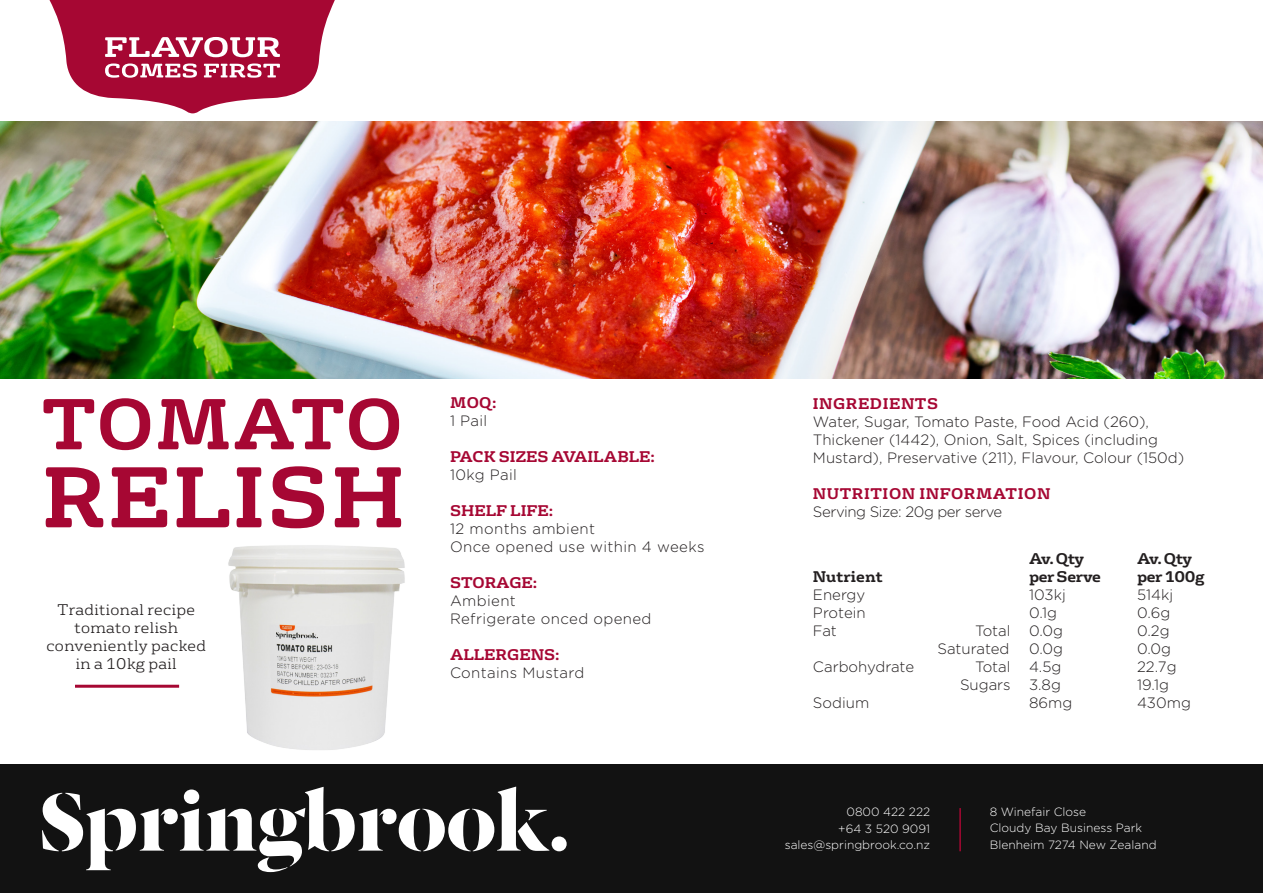
<style>
.page{position:relative;width:1263px;height:893px;background:#fff}
.page>*{position:absolute;margin:0;border:0;box-sizing:border-box;transform-origin:0 0}
.t1{font:700 83.4px "FS Rufus";letter-spacing:.025em;color:#a60733}
.t2{font:700 69.75px "FS Rufus";letter-spacing:.015em;color:#a60733}
.t3{font:300 15px/18px "Gotham Rounded";color:#231f20}
.t4{font:300 15px "Gotham Rounded";letter-spacing:.025em;color:#231f20}
.t5{font:300 15px/18px "FS Rufus";letter-spacing:.025em;color:#231f20;text-align:center}
.t6{font:700 15px "FS Rufus";color:#a60733}
.t7{font:700 15px "FS Rufus";letter-spacing:.04em;color:#a60733}
.t8{font:700 15px "FS Rufus";letter-spacing:-.03em;color:#231f20}
.t9{font:300 15px "Gotham Rounded";letter-spacing:-.03em;color:#231f20}
.t10{font:700 15px "FS Rufus";color:#231f20}
.t11{font:300 12px/16.5px "Gotham Rounded";color:#fff}
</style>
<div class="page">
<img style="left:0;top:122px;width:1263px;height:257px">
<div style="left:0;top:765px;width:1263px;height:128px;background:#121212"></div>
<hr style="left:959px;top:808px;width:2px;height:43px;background:#a60733">
<svg style="left:50px;top:0;width:285px;height:113px"></svg>
<svg style="left:42px;top:787px;width:525px;height:85px"></svg>
<img style="left:223px;top:545px;width:272px;height:220px">
<hr style="left:75px;top:685px;width:104px;height:3px;background:#a60733">
<p class="t2" style="left:42px;top:364px;width:362px">TOMATO</p>
<p class="t1" style="left:42px;top:425px;width:364px">RELISH</p>
<p class="t5" style="left:46px;top:599px;width:161px">Traditional recipe tomato relish conveniently packed in a 10kg pail</p>
<p class="t6" style="left:450px;top:390px;width:48px">MOQ:</p>
<p class="t3" style="left:450px;top:411px;width:39px">1 Pail</p>
<p class="t6" style="left:450px;top:444px;width:206px">PACK SIZES AVAILABLE:</p>
<p class="t4" style="left:450px;top:465px;width:69px">10kg Pail</p>
<p class="t6" style="left:450px;top:498px;width:105px">SHELF LIFE:</p>
<p class="t4" style="left:450px;top:519px;width:147px">12 months ambient</p>
<p class="t4" style="left:450px;top:537px;width:256px">Once opened use within 4 weeks</p>
<p class="t6" style="left:450px;top:570px;width:89px">STORAGE:</p>
<p class="t4" style="left:450px;top:591px;width:67px">Ambient</p>
<p class="t4" style="left:450px;top:609px;width:203px">Refrigerate onced opened</p>
<p class="t6" style="left:450px;top:642px;width:111px">ALLERGENS:</p>
<p class="t4" style="left:450px;top:663px;width:136px">Contains Mustard</p>
<p class="t7" style="left:813px;top:391px;width:127px">INGREDIENTS</p>
<p class="t3" style="left:813px;top:412px;width:373px">Water, Sugar, Tomato Paste, Food Acid (260),<br>Thickener (1442), Onion, Salt, Spices (including<br>Mustard), Preservative (211), Flavour, Colour (150d)</p>
<p class="t7" style="left:813px;top:481px;width:239px">NUTRITION INFORMATION</p>
<p class="t9" style="left:813px;top:502px;width:191px">Serving Size: 20g per serve</p>
<p class="t8" style="left:1029px;top:545px;width:57px">Av. Qty</p>
<p class="t8" style="left:1137px;top:545px;width:57px">Av. Qty</p>
<p class="t10" style="left:813px;top:563px;width:71px">Nutrient</p>
<p class="t8" style="left:1029px;top:563px;width:73px">per Serve</p>
<p class="t8" style="left:1137px;top:563px;width:69px">per 100g</p>
<p class="t3" style="left:813px;top:585px;width:54px">Energy</p>
<p class="t3" style="left:1029px;top:585px;width:38px">103kj</p>
<p class="t3" style="left:1137px;top:585px;width:38px">514kj</p>
<p class="t3" style="left:813px;top:603px;width:54px">Protein</p>
<p class="t3" style="left:1029px;top:603px;width:29px">0.1g</p>
<p class="t3" style="left:1137px;top:603px;width:35px">0.6g</p>
<p class="t3" style="left:813px;top:621px;width:25px">Fat</p>
<p class="t3" style="left:975px;top:621px;width:90px">Total 0.0g</p>
<p class="t3" style="left:1137px;top:621px;width:34px">0.2g</p>
<p class="t3" style="left:937px;top:639px;width:73px">Saturated</p>
<p class="t3" style="left:1029px;top:639px;width:36px">0.0g</p>
<p class="t3" style="left:1137px;top:639px;width:36px">0.0g</p>
<p class="t3" style="left:813px;top:657px;width:103px">Carbohydrate</p>
<p class="t3" style="left:975px;top:657px;width:88px">Total 4.5g</p>
<p class="t3" style="left:1137px;top:657px;width:41px">22.7g</p>
<p class="t3" style="left:960px;top:675px;width:102px">Sugars 3.8g</p>
<p class="t3" style="left:1137px;top:675px;width:34px">19.1g</p>
<p class="t3" style="left:813px;top:693px;width:58px">Sodium</p>
<p class="t3" style="left:1029px;top:693px;width:45px">86mg</p>
<p class="t3" style="left:1137px;top:693px;width:55px">430mg</p>
<p class="t11" style="left:846px;top:803px;width:85px">0800 422 222</p>
<p class="t11" style="left:838px;top:820px;width:93px">+64 3 520 9091</p>
<p class="t11" style="left:785px;top:836px;width:147px">sales@springbrook.co.nz</p>
<p class="t11" style="left:990px;top:803px;width:154px">8 Winefair Close<br>Cloudy Bay Business Park</p>
<p class="t11" style="left:990px;top:836px;width:168px">Blenheim 7274 New Zealand</p>
</div>
